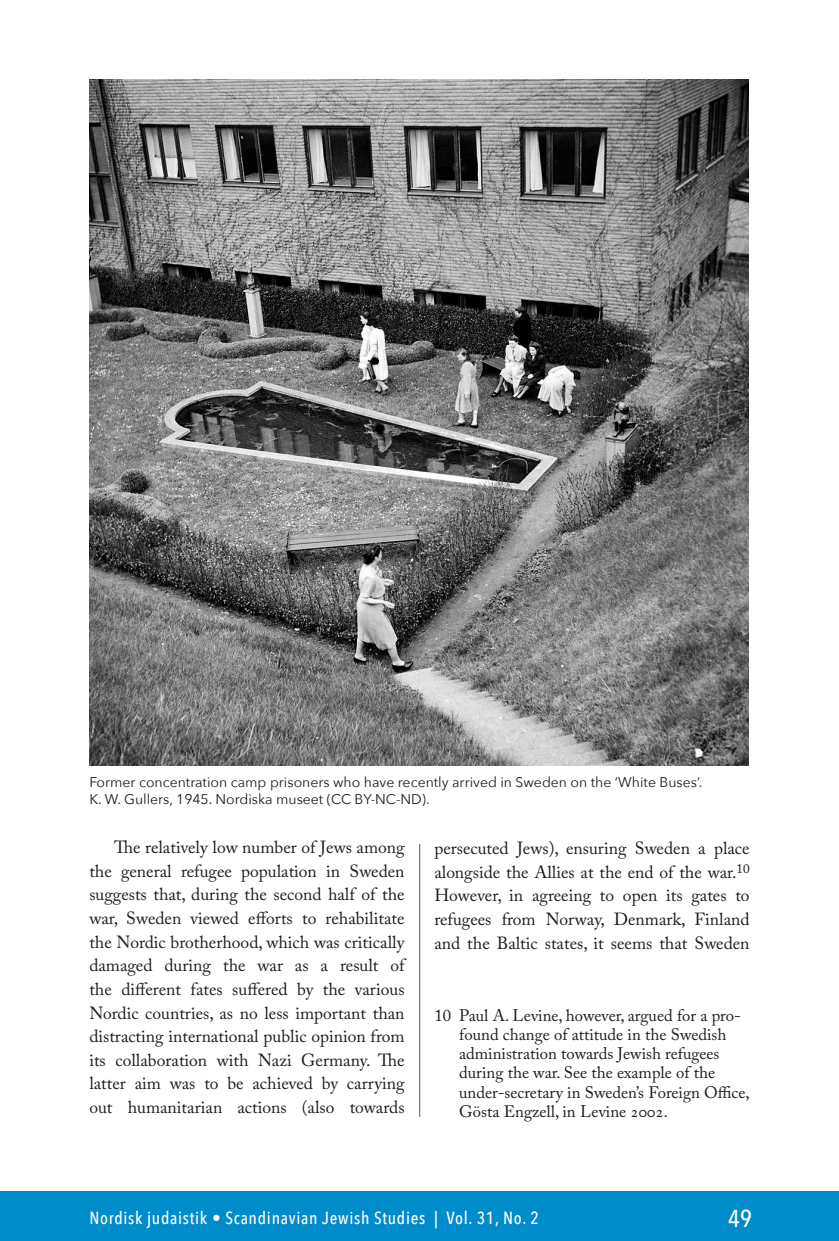
<style>
.page{position:relative;width:839px;height:1241px;background:#fff}
.page>*{position:absolute;margin:0;border:0;box-sizing:border-box;transform-origin:0 0}
.t1{font:500 24.5px "Avenir Next Condensed";color:#fff}
.Leipis{font:17.5px/23.6px "Adobe Caslon Pro";color:#1d1d1b;text-align:justify}
.t2{font:500 17.5px "Avenir Next Condensed";letter-spacing:.04em;color:#fff}
.Viitteet{font:16.62px/19.2px "Adobe Caslon Pro";color:#1d1d1b}
.Kuvateksti{font:14px/16.6px "Avenir Next";color:#1d1d1b}
</style>
<div class="page">
<div style="left:0;top:1191px;width:838px;height:49px;background:#008bcb"></div>
<img style="left:89px;top:79px;width:659px;height:686px">
<hr style="left:419px;top:843px;width:1px;height:273px;background:#575756">
<p class="Kuvateksti" style="left:89px;top:773px;width:614px">Former concentration camp prisoners who have recently arrived in Sweden on the ‘White Buses’.<br>K. W. Gullers, 1945. Nordiska museet (CC BY-NC-ND).</p>
<p class="Leipis" style="left:89px;top:835px;width:317px;text-indent:25px">The relatively low number of Jews among the general refugee population in Sweden suggests that, during the second half of the war, Sweden viewed efforts to rehabilitate the Nordic brotherhood, which was critically damaged during the war as a result of the different fates suffered by the various Nordic countries, as no less important than distracting international public opinion from its collaboration with Nazi Germany. The latter aim was to be achieved by carrying out humanitarian actions (also towards</p>
<p class="Leipis" style="left:434px;top:836px;width:317px">persecuted Jews), ensuring Sweden a place alongside the Allies at the end of the war.<sup>10<br></sup>However, in agreeing to open its gates to refugees from Norway, Denmark, Finland and the Baltic states, it seems that Sweden</p>
<p class="Viitteet" style="left:459px;top:1005px;width:292px;text-indent:-25px">10 Paul A. Levine, however, argued for a pro&shy;found change of attitude in the Swedish administration towards Jewish refugees during the war. See the example of the under-secretary in Sweden’s Foreign Office, Gösta Engzell, in Levine 2002.</p>
<p class="t2" style="left:89px;top:1207px;width:451px">Nordisk judaistik • Scandinavian Jewish Studies | Vol. 31, No. 2</p>
<h1 class="t1" style="left:728px;top:1203px;width:25px">49</h1>
</div>
